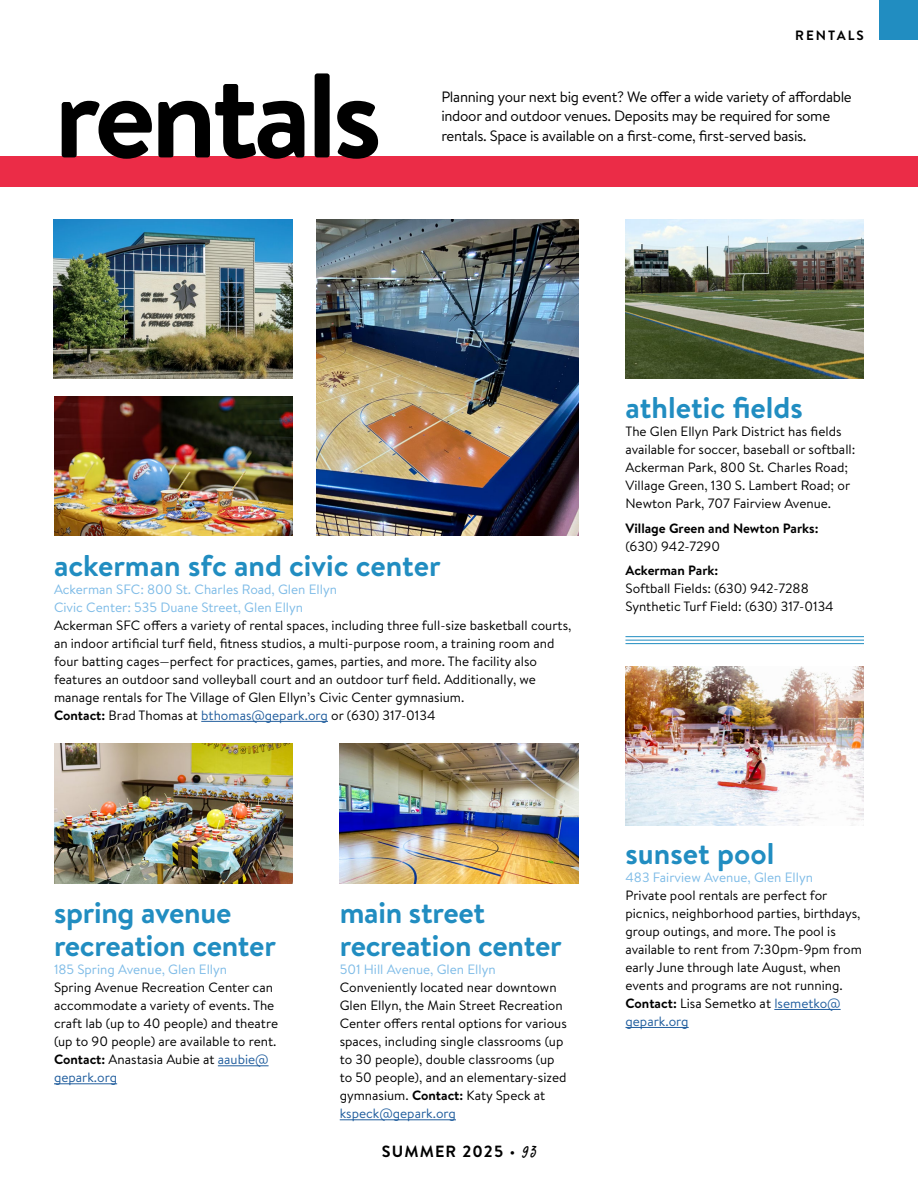
<style>
.page{position:relative;width:918px;height:1188px;background:#fff}
.page>*{position:absolute;margin:0;border:0;box-sizing:border-box;transform-origin:0 0}
.t1{font:700 120px "Brandon Text";letter-spacing:-.04em;color:#000}
.t2{font:700 30px/33px "Brandon Text";letter-spacing:-.01em;color:#218dc1}
.t3{font:700 16.2px "Brandon Text";letter-spacing:.07em;color:#000}
.t4{font:15px/19.5px "Brandon Text";letter-spacing:-.02em;color:#000}
.t5{font:13.5px/18px "Brandon Text";color:#000}
.t6{font:13.5px/18px "Brandon Text";color:#7dbbe7}
.t7{font:700 13.5px "Brandon Text";color:#000}
.t8{font:700 13.5px "Brandon Text";letter-spacing:.15em;color:#000}
.s1{font-weight:700}
.s2{color:#215e9e}
.s3{font-weight:400}
.s4{font-family:"Supa Mega Fantastic";font-weight:400;font-size:21.6px}
</style>
<div class="page">
<div style="left:0;top:157px;width:918px;height:30px;background:#eb2c47"></div>
<div style="left:880px;top:0;width:38px;height:40px;background:#218dc1"></div>
<img style="left:54px;top:220px;width:238px;height:159px">
<hr style="left:201px;top:721px;width:127px;height:1px;background:#215e9e">
<img style="left:54px;top:743px;width:238px;height:140px">
<hr style="left:218px;top:1065px;width:51px;height:1px;background:#215e9e">
<hr style="left:54px;top:1083px;width:63px;height:1px;background:#215e9e">
<img style="left:54px;top:396px;width:238px;height:140px">
<img style="left:316px;top:220px;width:262px;height:316px">
<img style="left:340px;top:743px;width:238px;height:140px">
<hr style="left:340px;top:1119px;width:116px;height:1px;background:#215e9e">
<img style="left:626px;top:220px;width:238px;height:159px">
<hr style="left:626px;top:636px;width:238px;height:1px;background:#218dc1">
<hr style="left:626px;top:643px;width:238px;height:1px;background:#218dc1">
<hr style="left:626px;top:640px;width:238px;height:1px;background:#218dc1">
<img style="left:626px;top:666px;width:238px;height:159px">
<hr style="left:774px;top:1009px;width:67px;height:1px;background:#215e9e">
<hr style="left:626px;top:1027px;width:63px;height:1px;background:#215e9e">
<h1 class="t1" style="left:54px;top:32px;width:330px">rentals</h1>
<p class="t8" style="left:795px;top:26px;width:70px">RENTALS</p>
<p class="t4" style="left:441px;top:86px;width:412px">Planning your next big event? We offer a wide variety of affordable indoor and outdoor venues. Deposits may be required for some</p>
<p class="t4" style="left:441px;top:125px;width:367px">rentals. Space is available on a first-come, first-served basis.</p>
<h2 class="t2" style="left:54px;top:548px;width:388px">ackerman sfc and civic center</h2>
<p class="t6" style="left:54px;top:580px;width:285px">Ackerman SFC: 800 St. Charles Road, Glen Ellyn<br>Civic Center: 535 Duane Street, Glen Ellyn</p>
<p class="t5" style="left:54px;top:616px;width:519px">Ackerman SFC offers a variety of rental spaces, including three full-size basketball courts, an indoor artificial turf field, fitness studios, a multi-purpose room, a training room and four batting cages—perfect for practices, games, parties, and more. The facility also features an outdoor sand volleyball court and an outdoor turf field. Additionally, we manage rentals for The Village of Glen Ellyn’s Civic Center gymnasium.<br><span class="s1">Contact:</span> Brad Thomas at <span class="s2">bthomas@gepark.org</span> or (630) 317-0134</p>
<h2 class="t2" style="left:54px;top:896px;width:223px">spring avenue recreation center</h2>
<p class="t6" style="left:54px;top:960px;width:175px">185 Spring Avenue, Glen Ellyn</p>
<p class="t5" style="left:54px;top:978px;width:226px">Spring Avenue Recreation Center can accommodate a variety of events. The craft lab (up to 40 people) and theatre (up to 90 people) are available to rent.<br><span class="s1">Contact:</span> Anastasia Aubie at <span class="s2">aaubie@ gepark.org</span></p>
<h2 class="t2" style="left:340px;top:896px;width:223px">main street recreation center</h2>
<p class="t6" style="left:340px;top:960px;width:157px">501 Hill Avenue, Glen Ellyn</p>
<p class="t5" style="left:340px;top:978px;width:229px">Conveniently located near downtown Glen Ellyn, the Main Street Recreation Center offers rental options for various spaces, including single classrooms (up to 30 people), double classrooms (up to 50 people), and an elementary-sized gymnasium. <span class="s1">Contact:</span> Katy Speck at <span class="s2">kspeck@gepark.org</span></p>
<p class="t3" style="left:382px;top:1140px;width:156px">SUMMER 2025 <span class="s3">•</span> <span class="s4">93</span></p>
<h2 class="t2" style="left:626px;top:390px;width:179px">athletic fields</h2>
<p class="t5" style="left:626px;top:422px;width:231px">The Glen Ellyn Park District has fields available for soccer, baseball or softball:<br>Ackerman Park, 800 St. Charles Road; Village Green, 130 S. Lambert Road; or Newton Park, 707 Fairview Avenue.</p>
<p class="t7" style="left:626px;top:519px;width:195px">Village Green and Newton Parks:</p>
<p class="t5" style="left:626px;top:537px;width:96px">(630) 942-7290</p>
<p class="t7" style="left:626px;top:561px;width:94px">Ackerman Park:</p>
<p class="t5" style="left:626px;top:579px;width:210px">Softball Fields: (630) 942-7288<br>Synthetic Turf Field: (630) 317-0134</p>
<h2 class="t2" style="left:626px;top:837px;width:150px">sunset pool</h2>
<p class="t6" style="left:626px;top:868px;width:189px">483 Fairview Avenue, Glen Ellyn</p>
<p class="t5" style="left:626px;top:886px;width:238px">Private pool rentals are perfect for picnics, neighborhood parties, birthdays, group outings, and more. The pool is available to rent from 7:30pm-9pm from early June through late August, when events and programs are not running.<br><span class="s1">Contact:</span> Lisa Semetko at <span class="s2">lsemetko@ gepark.org</span></p>
</div>
